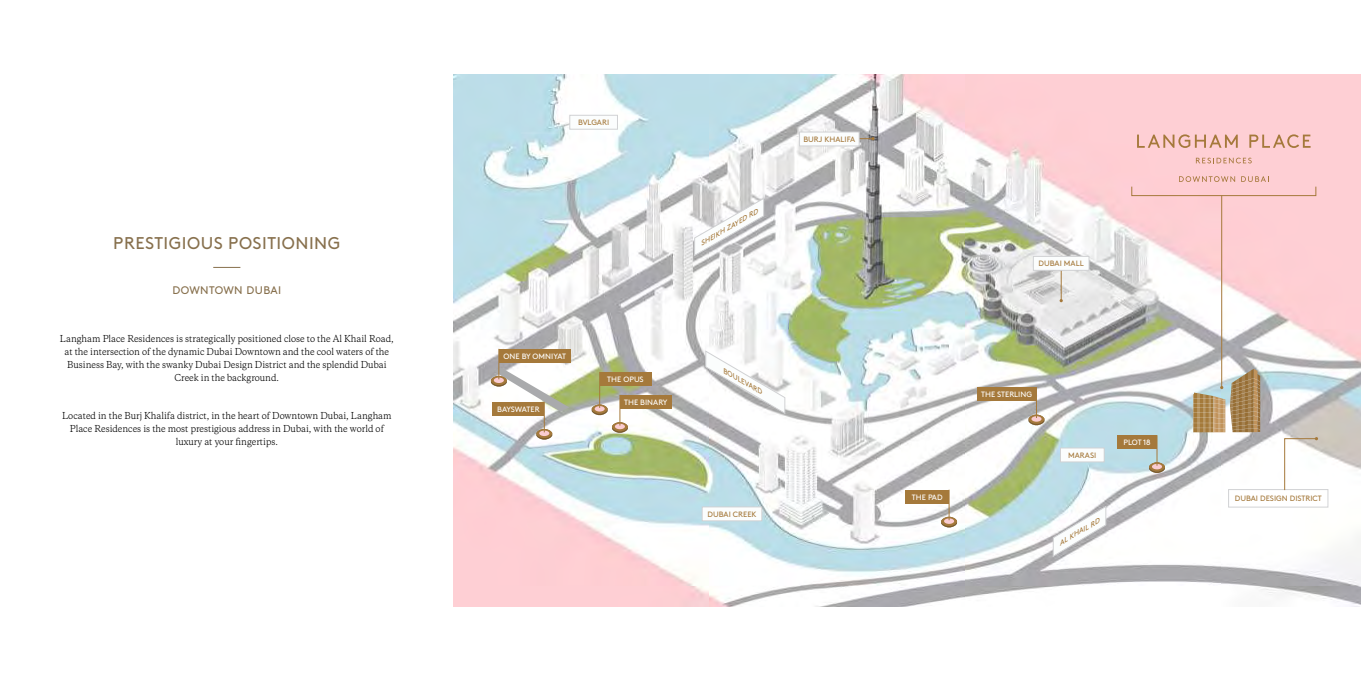
<style>
.page{position:relative;width:1361px;height:681px;background:#fff}
.page>*{position:absolute;margin:0;border:0;box-sizing:border-box;transform-origin:0 0}
.t1{font:17px "Brown";letter-spacing:.03em;color:#87704d}
.t2{font:11px "Brown";letter-spacing:.03em;color:#87704d}
.t3{font:9px/13px "Copernicus";color:#000;text-align:center;scale:.9 1}
.t4{font:7.7px "Brown";color:#a5793b}
.t5{font:7.7px "Brown";color:#fff}
.t6{font:7.7px "Brown";letter-spacing:-.02em;color:#fff}
.t7{font:italic 6.7px "Brown";color:#a5793b;scale:1.16 1}
</style>
<div class="page">
<img style="left:454px;top:74px;width:907px;height:532px">
<svg style="left:521px;top:116px;width:77px;height:18px"></svg>
<svg style="left:1149px;top:461px;width:16px;height:12px"></svg>
<svg style="left:1152px;top:463px;width:10px;height:6px"></svg>
<div style="left:1117px;top:435px;width:40px;height:14px;background:#a5793b"></div>
<hr style="left:1156px;top:435px;width:1px;height:30px;background:#a5793b">
<svg style="left:1028px;top:414px;width:16px;height:11px"></svg>
<div style="left:1031px;top:416px;width:10px;height:5px;background:#faccd1;border-radius:50%"></div>
<div style="left:977px;top:387px;width:59px;height:14px;background:#a5793b"></div>
<hr style="left:1036px;top:387px;width:1px;height:31px;background:#a5793b">
<svg style="left:941px;top:516px;width:16px;height:11px"></svg>
<svg style="left:944px;top:518px;width:10px;height:5px"></svg>
<div style="left:905px;top:489px;width:44px;height:14px;background:#a5793b"></div>
<hr style="left:949px;top:489px;width:1px;height:31px;background:#a5793b">
<svg style="left:859px;top:137px;width:15px;height:3px"></svg>
<hr style="left:1061px;top:270px;width:1px;height:30px;background:#a5793b">
<svg style="left:705px;top:350px;width:80px;height:64px"></svg>
<svg style="left:694px;top:197px;width:70px;height:59px"></svg>
<svg style="left:1052px;top:505px;width:54px;height:52px"></svg>
<svg style="left:1196px;top:158px;width:55px;height:5px"></svg>
<svg style="left:1179px;top:176px;width:56px;height:6px"></svg>
<svg style="left:1241px;top:176px;width:27px;height:6px"></svg>
<svg style="left:1137px;top:134px;width:100px;height:14px"></svg>
<svg style="left:1249px;top:134px;width:61px;height:14px"></svg>
<svg style="left:612px;top:421px;width:16px;height:12px"></svg>
<svg style="left:615px;top:423px;width:10px;height:6px"></svg>
<div style="left:620px;top:395px;width:51px;height:14px;background:#a5793b"></div>
<hr style="left:619px;top:395px;width:1px;height:30px;background:#a5793b">
<svg style="left:592px;top:404px;width:15px;height:11px"></svg>
<div style="left:594px;top:406px;width:11px;height:5px;background:#faccd1;border-radius:50%"></div>
<div style="left:600px;top:371px;width:51px;height:14px;background:#a5793b"></div>
<hr style="left:599px;top:371px;width:1px;height:36px;background:#a5793b">
<svg style="left:491px;top:367px;width:78px;height:44px"></svg>
<svg style="left:494px;top:377px;width:10px;height:6px"></svg>
<div style="left:499px;top:348px;width:71px;height:14px;background:#a5793b"></div>
<hr style="left:498px;top:348px;width:1px;height:31px;background:#a5793b">
<svg style="left:536px;top:428px;width:16px;height:12px"></svg>
<div style="left:539px;top:430px;width:10px;height:6px;background:#faccd1;border-radius:50%"></div>
<div style="left:493px;top:401px;width:51px;height:14px;background:#a5793b"></div>
<hr style="left:544px;top:401px;width:1px;height:31px;background:#a5793b">
<div style="left:702px;top:506px;width:60px;height:14px;background:#fbfdfd"></div>
<div style="left:702px;top:506px;width:60px;height:15px;border:1px solid #d1d2d4"></div>
<div style="left:799px;top:132px;width:60px;height:14px;background:#fbfdfd"></div>
<div style="left:799px;top:132px;width:60px;height:14px;border:1px solid #d1d2d4"></div>
<div style="left:570px;top:115px;width:47px;height:14px;background:#fbfdfd"></div>
<div style="left:569px;top:115px;width:49px;height:14px;border:1px solid #d1d2d4"></div>
<div style="left:1060px;top:448px;width:44px;height:13px;background:#fbfdfd"></div>
<div style="left:1060px;top:447px;width:44px;height:15px;border:1px solid #d1d2d4"></div>
<div style="left:1033px;top:256px;width:56px;height:14px;background:#fbfdfd"></div>
<div style="left:1033px;top:256px;width:56px;height:14px;border:1px solid #d1d2d4"></div>
<div style="left:1131px;top:186px;width:185px;height:10px;border:1px solid #a5793b"></div>
<hr style="left:1221px;top:195px;width:1px;height:192px;background:#a5793b">
<svg style="left:1193px;top:368px;width:136px;height:139px"></svg>
<svg style="left:213px;top:267px;width:27px;height:1px"></svg>
<h1 class="t1" style="left:113px;top:230px;width:229px">PRESTIGIOUS POSITIONING</h1>
<p class="t2" style="left:172px;top:281px;width:110px">DOWNTOWN DUBAI</p>
<p class="t3" style="left:60px;top:332px;width:372px">Langham Place Residences is strategically positioned close to the Al Khail Road, at the intersection of the dynamic Dubai Downtown and the cool waters of the Business Bay, with the swanky Dubai Design District and the splendid Dubai Creek in the background.</p>
<p class="t3" style="left:62px;top:408px;width:368px">Located in the Burj Khalifa district, in the heart of Downtown Dubai, Langham<br>Place Residences is the most prestigious address in Dubai, with the world of luxury at your fingertips.</p>
<p class="t4" style="left:578px;top:116px;width:33px">BVLGARI</p>
<p class="t7" style="left:698px;top:239px;width:58px;rotate:-30deg">SHEIKH ZAYED RD</p>
<p class="t4" style="left:803px;top:133px;width:53px">BURJ KHALIFA</p>
<p class="t5" style="left:503px;top:350px;width:64px">ONE BY OMNIYAT</p>
<p class="t6" style="left:497px;top:403px;width:44px">BAYSWATER</p>
<p class="t5" style="left:607px;top:373px;width:38px">THE OPUS</p>
<p class="t5" style="left:624px;top:396px;width:45px">THE BINARY</p>
<p class="t7" style="left:727px;top:366px;width:40px;rotate:30deg">BOULEVARD</p>
<p class="t4" style="left:707px;top:508px;width:51px">DUBAI CREEK</p>
<p class="t4" style="left:1038px;top:257px;width:47px">DUBAI MALL</p>
<p class="t5" style="left:981px;top:388px;width:52px">THE STERLING</p>
<p class="t4" style="left:1068px;top:449px;width:30px">MARASI</p>
<p class="t5" style="left:1123px;top:436px;width:29px">PLOT 18</p>
<p class="t5" style="left:912px;top:490px;width:32px">THE PAD</p>
<p class="t4" style="left:1234px;top:492px;width:89px">DUBAI DESIGN DISTRICT</p>
<p class="t7" style="left:1056px;top:539px;width:41px;rotate:-30deg">AL KHAIL RD</p>
</div>
